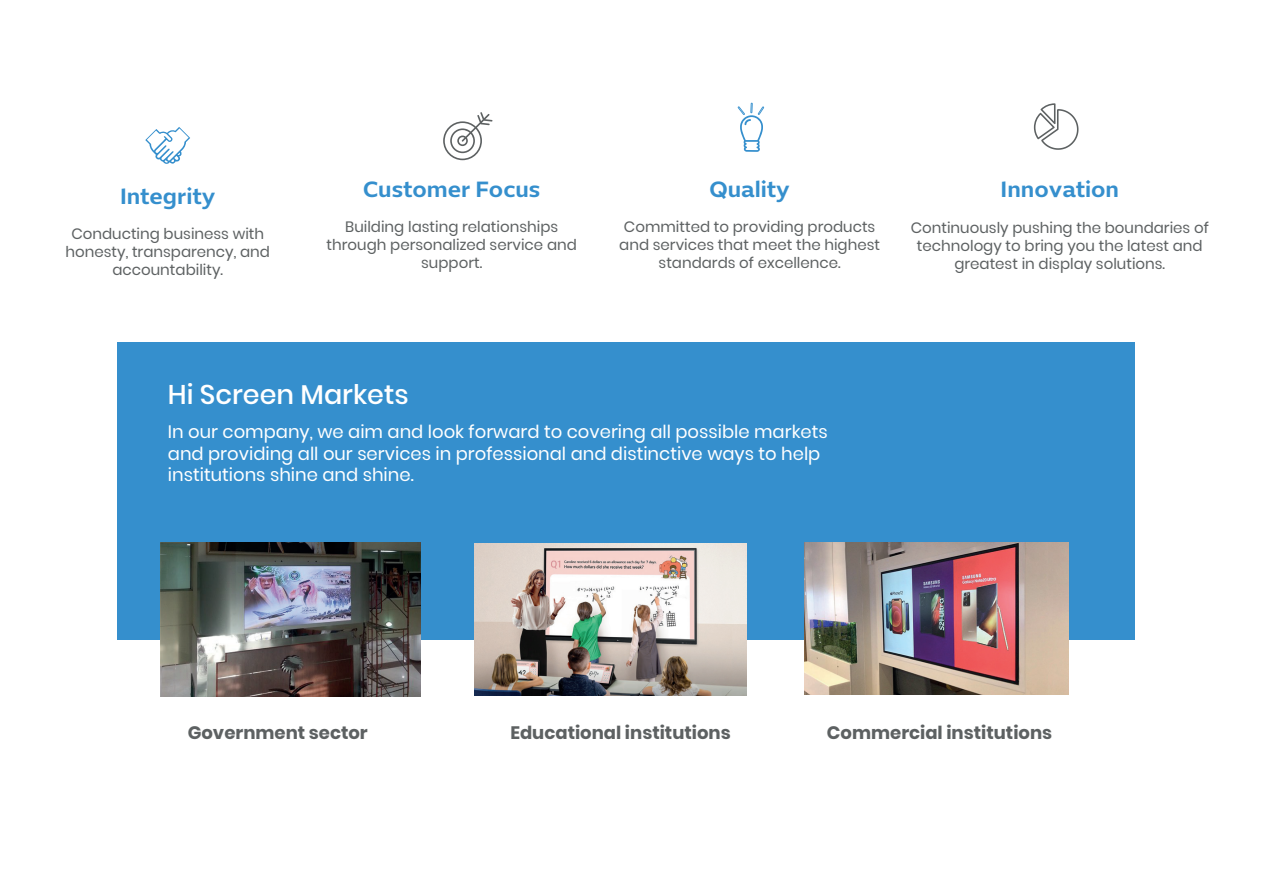
<style>
.page{position:relative;width:1263px;height:893px;background:#fff}
.page>*{position:absolute;margin:0;border:0;box-sizing:border-box;transform-origin:0 0}
.t1{font:500 27px "Poppins";color:#fff}
.t2{font:600 22.65px "Expo Arabic";color:#358fcd}
.t3{font:18px/21.6px "Poppins";color:#fff}
.t4{font:700 18px "Poppins";color:#5d6162}
.t5{font:15px/18px "Poppins";color:#5d6162;text-align:center}
</style>
<div class="page">
<svg style="left:738px;top:103px;width:26px;height:49px"></svg>
<svg style="left:443px;top:112px;width:49px;height:48px"></svg>
<svg style="left:145px;top:127px;width:45px;height:37px"></svg>
<svg style="left:1034px;top:103px;width:44px;height:47px"></svg>
<div style="left:117px;top:342px;width:1017px;height:297px;background:#358fcd"></div>
<img style="left:160px;top:542px;width:260px;height:155px">
<img style="left:805px;top:542px;width:263px;height:153px">
<img style="left:474px;top:544px;width:272px;height:152px">
<h2 class="t2" style="left:120px;top:183px;width:97px">Integrity</h2>
<p class="t5" style="left:66px;top:225px;width:206px">Conducting business with honesty, transparency, and accountability.</p>
<h2 class="t2" style="left:363px;top:176px;width:179px">Customer Focus</h2>
<p class="t5" style="left:327px;top:218px;width:252px">Building lasting relationships through personalized service and support.</p>
<h2 class="t2" style="left:709px;top:176px;width:82px">Quality</h2>
<p class="t5" style="left:619px;top:218px;width:262px">Committed to providing products and services that meet the highest standards of excellence.</p>
<h2 class="t2" style="left:1000px;top:176px;width:120px">Innovation</h2>
<p class="t5" style="left:911px;top:218px;width:300px">Continuously pushing the boundaries of technology to bring you the latest and greatest in display solutions.</p>
<h1 class="t1" style="left:168px;top:379px;width:242px">Hi Screen Markets</h1>
<p class="t3" style="left:168px;top:421px;width:661px">In our company, we aim and look forward to covering all possible markets and providing all our services in professional and distinctive ways to help institutions shine and shine.</p>
<p class="t4" style="left:188px;top:722px;width:182px">Government sector</p>
<p class="t4" style="left:510px;top:722px;width:222px">Educational institutions</p>
<p class="t4" style="left:827px;top:722px;width:227px">Commercial institutions</p>
</div>
